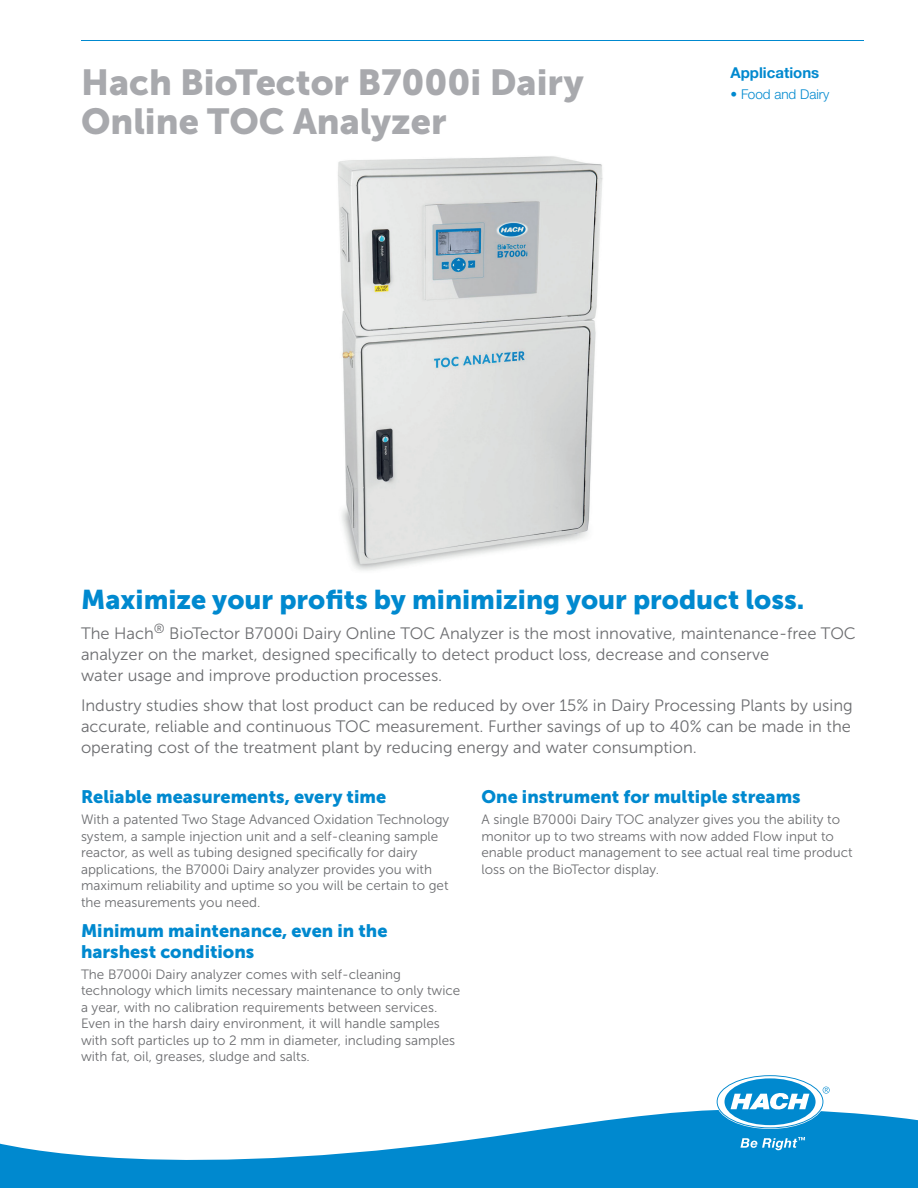
<style>
.page{position:relative;width:918px;height:1188px;background:#fff}
.page>*{position:absolute;margin:0;border:0;box-sizing:border-box;transform-origin:0 0}
.Head_1{font:36px/39px "Museo Sans 900";color:#a8a9ad}
.Head_2_USP{font:27px "Museo Sans 900";color:#0089cf}
.Head_2{font:18px/21px "Museo Sans 900";color:#0089cf}
.Text_1_USP{font:16.5px/21px "Museo Sans 300";color:#6c6d70}
.Head_3{font:700 15px "Helvetica Neue LTW1 G";color:#0089cf}
.Text_1_Gray{font:13.5px/16.5px "Museo Sans 300";color:#6c6d70}
.Text_1_Color{font:300 13.5px "Helvetica Neue LTW1 G";color:#0089cf}
</style>
<div class="page">
<hr style="left:81px;top:40px;width:783px;height:1px;background:#0089cf">
<svg style="left:0;top:1110px;width:918px;height:78px;fill:#0089cf"></svg>
<svg style="left:718px;top:1076px;width:112px;height:51px"></svg>
<svg style="left:740px;top:1137px;width:65px;height:13px"></svg>
<img style="left:338px;top:156px;width:265px;height:415px">
<p class="Head_1" style="left:81px;top:62px;width:504px">Hach BioTector B7000i Dairy<br>Online TOC Analyzer</p>
<p class="Head_3" style="left:730px;top:64px;width:90px">Applications</p>
<p class="Text_1_Color" style="left:730px;top:86px;width:101px">• Food and Dairy</p>
<p class="Head_2_USP" style="left:81px;top:584px;width:725px">Maximize your profits by minimizing your product loss.</p>
<p class="Text_1_USP" style="left:81px;top:623px;width:776px">The Hach<sup>®</sup> BioTector B7000i Dairy Online TOC Analyzer is the most innovative, maintenance-free TOC analyzer on the market, designed specifically to detect product loss, decrease and conserve<br>water usage and improve production processes.</p>
<p class="Text_1_USP" style="left:81px;top:695px;width:773px;text-align:justify">Industry studies show that lost product can be reduced by over 15% in Dairy Processing Plants by using accurate, reliable and continuous TOC measurement. Further savings of up to 40% can be made in the operating cost of the treatment plant by reducing energy and water consumption.</p>
<p class="Head_2" style="left:81px;top:786px;width:307px">Reliable measurements, every time</p>
<p class="Text_1_Gray" style="left:81px;top:811px;width:370px">With a patented Two Stage Advanced Oxidation Technology system, a sample injection unit and a self-cleaning sample reactor, as well as tubing designed specifically for dairy applications, the B7000i Dairy analyzer provides you with maximum reliability and uptime so you will be certain to get the measurements you need.</p>
<p class="Head_2" style="left:81px;top:920px;width:308px">Minimum maintenance, even in the harshest conditions</p>
<p class="Text_1_Gray" style="left:81px;top:966px;width:381px">The B7000i Dairy analyzer comes with self-cleaning technology which limits necessary maintenance to only twice a year, with no calibration requirements between services.<br>Even in the harsh dairy environment, it will handle samples with soft particles up to 2 mm in diameter, including samples with fat, oil, greases, sludge and salts.</p>
<p class="Head_2" style="left:482px;top:786px;width:321px">One instrument for multiple streams</p>
<p class="Text_1_Gray" style="left:482px;top:811px;width:373px">A single B7000i Dairy TOC analyzer gives you the ability to monitor up to two streams with now added Flow input to enable product management to see actual real time product loss on the BioTector display.</p>
</div>
